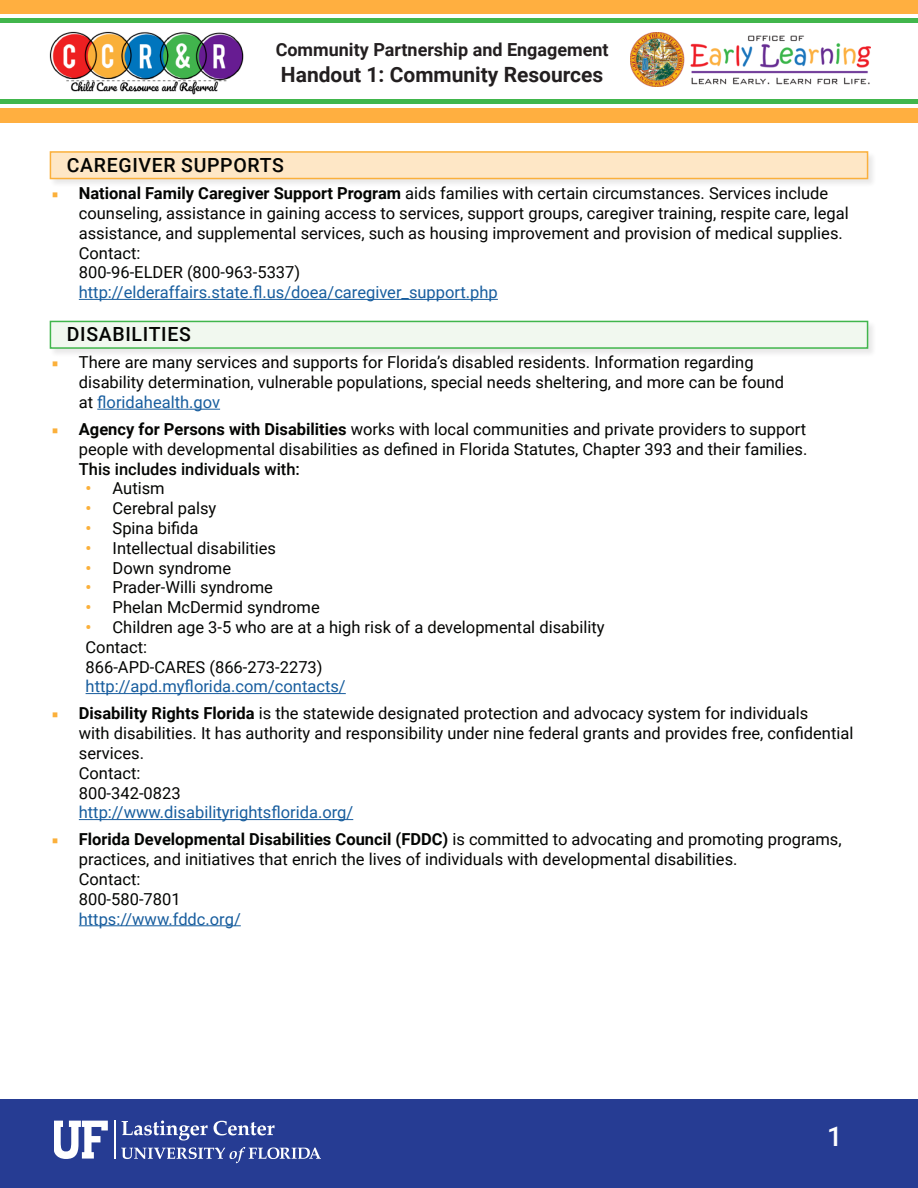
<style>
.page{position:relative;width:918px;height:1188px;background:#fff}
.page>*{position:absolute;margin:0;border:0;box-sizing:border-box;transform-origin:0 0}
.t1{font:500 27px "Roboto";color:#fff}
.t2{font:700 21px "Roboto";color:#231f20}
.t3{font:500 19.5px "Roboto";letter-spacing:.035em;color:#040503}
.t4{font:700 18px "Roboto";color:#231f20}
.t5{font:16.5px/19.8px "Roboto";color:#040503}
.s1{font-family:"Minion Pro";color:#fbb03b}
.s2{font-weight:700}
.s3{color:#175d9e}
.s4{font-weight:500}
.s5{font-weight:700;color:#fbb03b}
</style>
<div class="page">
<div style="left:0;top:1099px;width:918px;height:89px;background:#263c93"></div>
<hr style="left:114px;top:1121px;width:1px;height:38px;background:#fff">
<svg style="left:54px;top:1121px;width:54px;height:38px"></svg>
<svg style="left:122px;top:1121px;width:86px;height:20px"></svg>
<svg style="left:214px;top:1121px;width:61px;height:14px"></svg>
<svg style="left:121px;top:1147px;width:200px;height:16px"></svg>
<div style="left:0;top:0;width:918px;height:14px;background:#ffaf40"></div>
<hr style="left:0;top:18px;width:918px;height:4px;background:#41b64c">
<hr style="left:0;top:99px;width:918px;height:4px;background:#41b64c">
<div style="left:0;top:109px;width:918px;height:14px;background:#ffaf40"></div>
<img style="left:49px;top:31px;width:195px;height:64px">
<img style="left:631px;top:32px;width:240px;height:55px">
<div style="left:49px;top:151px;width:828px;height:37px;background:#231f20;opacity:.1"></div>
<div style="left:50px;top:151px;width:818px;height:28px;background:#fee7c6;border:2px solid #fbb03b"></div>
<div style="left:49px;top:320px;width:828px;height:38px;background:#f4f4f4"></div>
<div style="left:50px;top:321px;width:818px;height:28px;background:#f1f8ef;border:2px solid #41b64c"></div>
<hr style="left:79px;top:299px;width:419px;height:1px;background:#175d9e">
<hr style="left:97px;top:409px;width:123px;height:1px;background:#175d9e">
<hr style="left:86px;top:693px;width:260px;height:1px;background:#175d9e">
<hr style="left:79px;top:819px;width:274px;height:1px;background:#175d9e">
<hr style="left:79px;top:925px;width:162px;height:1px;background:#175d9e">
<p class="t4" style="left:276px;top:37px;width:334px">Community Partnership and Engagement</p>
<p class="t2" style="left:281px;top:60px;width:324px">Handout 1: Community Resources</p>
<p class="t3" style="left:67px;top:152px;width:219px">CAREGIVER SUPPORTS</p>
<p class="t5" style="left:79px;top:183px;width:771px;text-indent:-27px"><span class="s1">■</span> <span class="s2">National Family Caregiver Support Program</span> aids families with certain circumstances. Services include counseling, assistance in gaining access to services, support groups, caregiver training, respite care, legal assistance, and supplemental services, such as housing improvement and provision of medical supplies.<br>Contact:<br>800-96-ELDER (800-963-5337)<br><span class="s3">http://elderaffairs.state.fl.us/doea/caregiver_support.php</span></p>
<p class="t3" style="left:67px;top:321px;width:126px">DISABILITIES</p>
<p class="t5" style="left:79px;top:352px;width:707px;text-indent:-27px"><span class="s1">■</span> There are many services and supports for Florida’s disabled residents. Information regarding disability determination, vulnerable populations, special needs sheltering, and more can be found at <span class="s3">floridahealth.gov</span></p>
<p class="t5" style="left:79px;top:419px;width:730px;text-align:justify;text-indent:-27px"><span class="s1">■</span> <span class="s2">Agency for Persons with Disabilities</span> works with local communities and private providers to support people with developmental disabilities as defined in Florida Statutes, Chapter 393 and their families.<br><span class="s4">This includes individuals with:</span></p>
<p class="t5" style="left:86px;top:478px;width:81px"><span class="s5">•</span> Autism</p>
<p class="t5" style="left:86px;top:498px;width:132px"><span class="s5">•</span> Cerebral palsy</p>
<p class="t5" style="left:86px;top:518px;width:114px"><span class="s5">•</span> Spina bifida</p>
<p class="t5" style="left:86px;top:537px;width:192px"><span class="s5">•</span> Intellectual disabilities</p>
<p class="t5" style="left:86px;top:557px;width:147px"><span class="s5">•</span> Down syndrome</p>
<p class="t5" style="left:86px;top:577px;width:189px"><span class="s5">•</span> Prader-Willi syndrome</p>
<p class="t5" style="left:86px;top:597px;width:236px"><span class="s5">•</span> Phelan McDermid syndrome</p>
<p class="t5" style="left:86px;top:617px;width:521px"><span class="s5">•</span> Children age 3-5 who are at a high risk of a developmental disability</p>
<p class="t5" style="left:86px;top:636px;width:262px">Contact:<br>866-APD-CARES (866-273-2273) <span class="s3">http://apd.myflorida.com/contacts/</span></p>
<p class="t5" style="left:79px;top:703px;width:776px;text-indent:-27px"><span class="s1">■</span> <span class="s2">Disability Rights Florida</span> is the statewide designated protection and advocacy system for individuals<br>with disabilities. It has authority and responsibility under nine federal grants and provides free, confidential services.<br>Contact:<br>800-342-0823<br><span class="s3">http://www.disabilityrightsflorida.org/</span></p>
<p class="t5" style="left:79px;top:829px;width:764px;text-indent:-27px"><span class="s1">■</span> <span class="s2">Florida Developmental Disabilities Council (FDDC)</span> is committed to advocating and promoting programs, practices, and initiatives that enrich the lives of individuals with developmental disabilities.<br>Contact:<br>800-580-7801<br><span class="s3">https://www.fddc.org/</span></p>
<h1 class="t1" style="left:827px;top:1118px;width:17px">1</h1>
</div>
